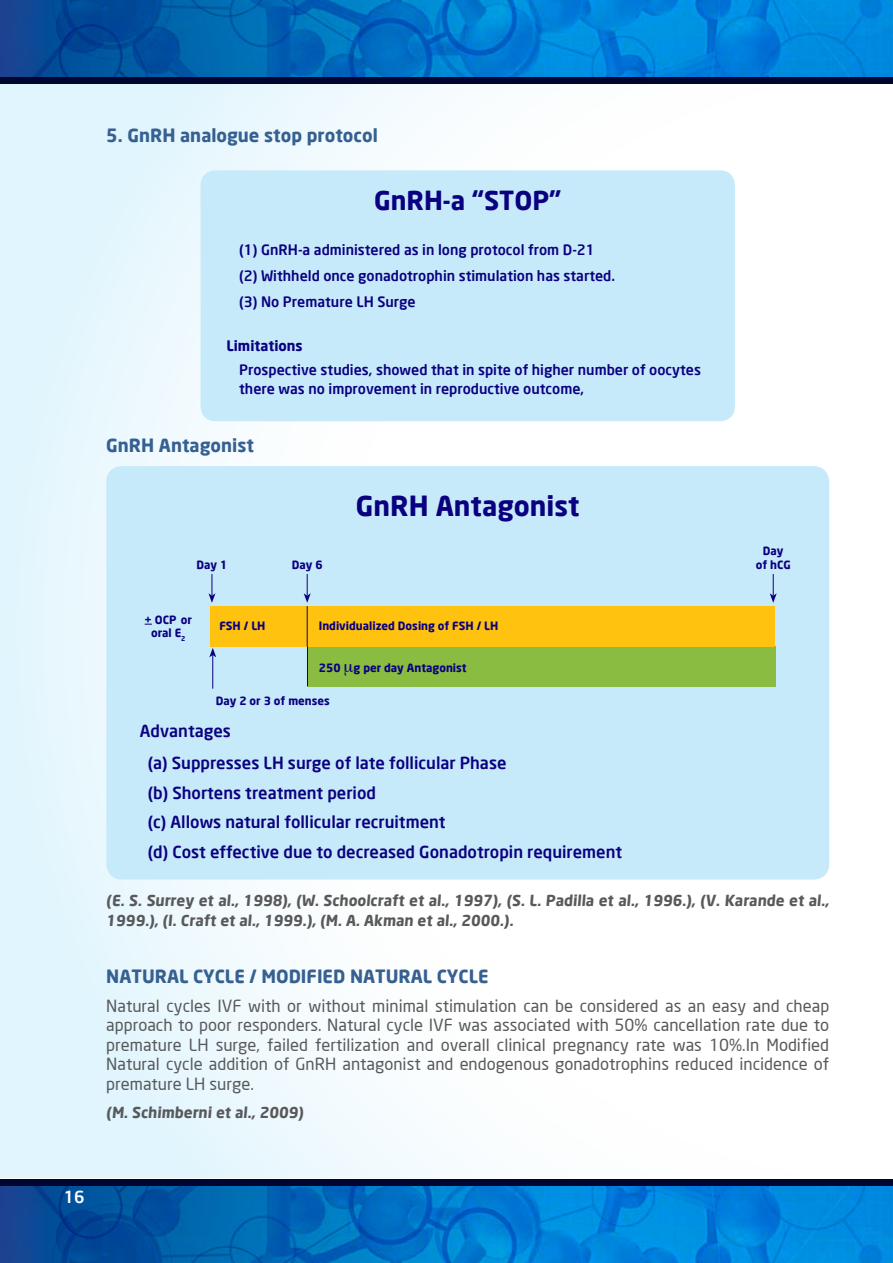
<style>
.page{position:relative;width:893px;height:1263px;background:#fff}
.page>*{position:absolute;margin:0;border:0;box-sizing:border-box;transform-origin:0 0}
.t1{font:700 27.3px "Neo Sans";color:#0b0080}
.t2{font:700 25.8px "Neo Sans";color:#0b0080}
.t3{font:700 18px "Neo Sans";color:#366091}
.t4{font:16.5px/19.5px "Neo Sans";color:#58595b;text-align:justify}
.t5{font:500 16.5px/29.8px "Neo Sans";color:#0b0080}
.t6{font:500 16.5px "Neo Sans";color:#fff}
.t7{font:700 15px/19.5px "Neo Sans";color:#58595b}
.t8{font:500 14.25px/25.8px "Neo Sans";color:#0b0080}
.t9{font:700 14.25px "Neo Sans";color:#0b0080}
.t10{font:700 11.25px/13.5px "Neo Sans";color:#0b0080;text-align:center}
</style>
<div class="page">
<img style="left:0;top:1186px;width:893px;height:77px">
<div style="left:0;top:79px;width:893px;height:1099px;background:linear-gradient(to right,#e5f6fd,#fff)"></div>
<div style="left:0;top:77px;width:893px;height:7px;background:#00062f"></div>
<div style="left:0;top:1179px;width:893px;height:7px;background:#00062f"></div>
<img style="left:0;top:0;width:893px;height:77px">
<div style="left:201px;top:170px;width:534px;height:251px;background:#c7eafb;border-radius:15px"></div>
<div style="left:106px;top:466px;width:723px;height:413px;background:#c7eafb;border-radius:16px"></div>
<div style="left:307px;top:646px;width:468px;height:40px;background:#89bc40"></div>
<div style="left:211px;top:606px;width:564px;height:40px;background:#ffc20e"></div>
<svg style="left:208px;top:574px;width:7px;height:29px"></svg>
<hr style="left:212px;top:655px;width:1px;height:34px;background:#0b0080">
<svg style="left:209px;top:648px;width:7px;height:9px"></svg>
<svg style="left:304px;top:574px;width:7px;height:29px"></svg>
<svg style="left:770px;top:574px;width:7px;height:29px"></svg>
<hr style="left:307px;top:646px;width:1px;height:40px;background:#0b0080">
<hr style="left:307px;top:606px;width:1px;height:40px;background:#0b0080">
<p class="t3" style="left:106px;top:124px;width:273px">5. GnRH analogue stop protocol</p>
<h2 class="t2" style="left:374px;top:184px;width:189px">GnRH-a “STOP”</h2>
<p class="t8" style="left:239px;top:237px;width:377px">(1) GnRH-a administered as in long protocol from D-21 (2) Withheld once gonadotrophin stimulation has started. (3) No Premature LH Surge</p>
<p class="t9" style="left:226px;top:337px;width:78px">Limitations</p>
<p class="t8" style="left:239px;top:361px;width:463px;line-height:18.5px">Prospective studies, showed that in spite of higher number of oocytes there was no improvement in reproductive outcome,</p>
<p class="t3" style="left:106px;top:434px;width:149px">GnRH Antagonist</p>
<p class="t10" style="left:196px;top:558px;width:33px">Day 1</p>
<p class="t10" style="left:145px;top:612px;width:49px">+ OCP or oral E<sub>2</sub></p>
<p class="t10" style="left:219px;top:619px;width:48px">FSH / LH</p>
<p class="t10" style="left:292px;top:558px;width:33px">Day 6</p>
<h1 class="t1" style="left:356px;top:488px;width:225px">GnRH Antagonist</h1>
<p class="t10" style="left:319px;top:619px;width:181px">Individualized Dosing of FSH / LH</p>
<p class="t10" style="left:319px;top:661px;width:149px">250 g per day Antagonist</p>
<p class="t10" style="left:216px;top:694px;width:116px">Day 2 or 3 of menses</p>
<p class="t5" style="left:148px;top:714px;width:360px;line-height:32px;text-indent:-8px">Advantages<br>(a) Suppresses LH surge of late follicular Phase</p>
<p class="t5" style="left:148px;top:777px;width:476px">(b) Shortens treatment period<br>(c) Allows natural follicular recruitment<br>(d) Cost effective due to decreased Gonadotropin requirement</p>
<p class="t10" style="left:756px;top:543px;width:36px;line-height:14.1px">Day of hCG</p>
<p class="t7" style="left:106px;top:891px;width:726px">(E. S. Surrey et al., 1998), (W. Schoolcraft et al., 1997), (S. L. Padilla et al., 1996.), (V. Karande et al.,<br>1999.), (I. Craft et al., 1999.), (M. A. Akman et al., 2000.).</p>
<p class="t3" style="left:106px;top:965px;width:384px">NATURAL CYCLE / MODIFIED NATURAL CYCLE</p>
<p class="t4" style="left:106px;top:995px;width:724px">Natural cycles IVF with or without minimal stimulation can be considered as an easy and cheap approach to poor responders. Natural cycle IVF was associated with 50% cancellation rate due to premature LH surge, failed fertilization and overall clinical pregnancy rate was 10%.In Modified Natural cycle addition of GnRH antagonist and endogenous gonadotrophins reduced incidence of premature LH surge.</p>
<p class="t7" style="left:106px;top:1102px;width:200px">(M. Schimberni et al., 2009)</p>
<p class="t6" style="left:64px;top:1187px;width:22px">16</p>
</div>
